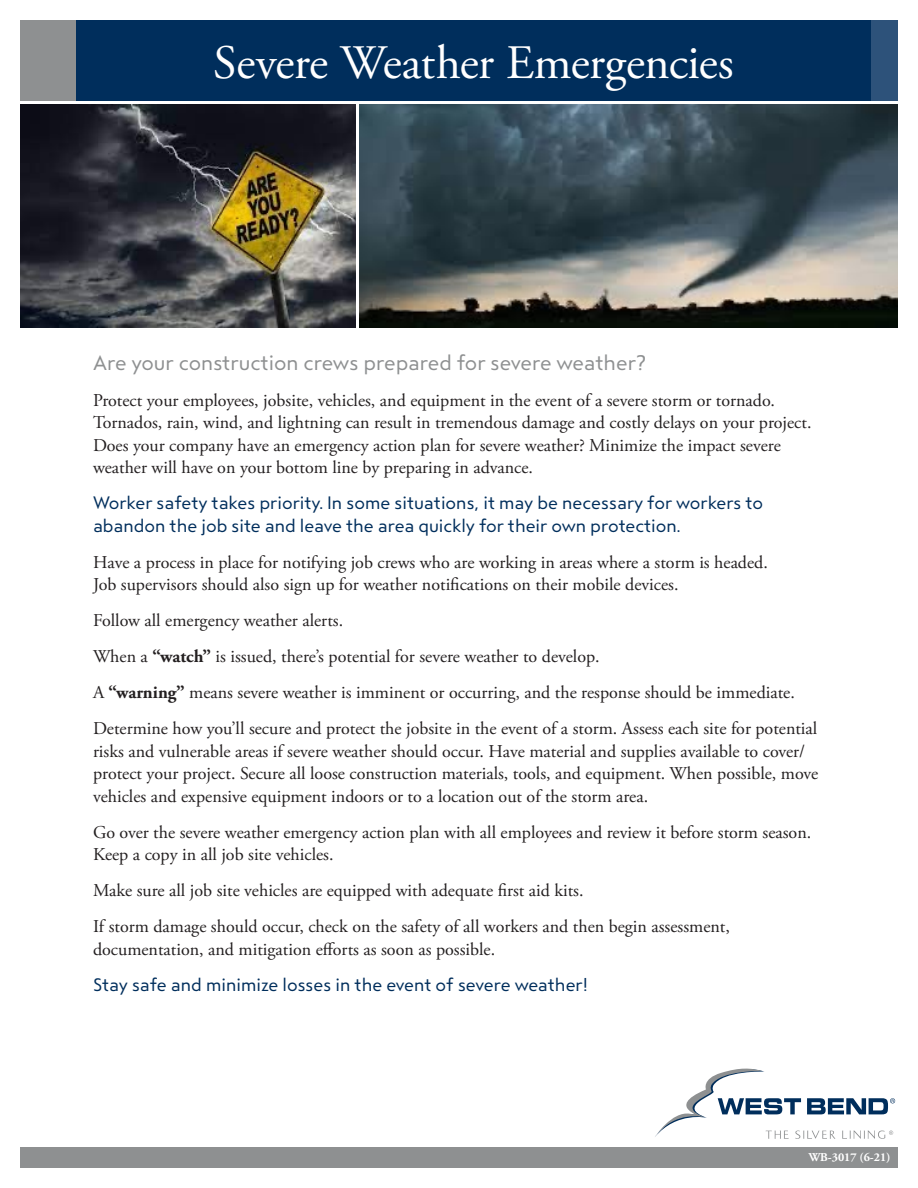
<style>
.page{position:relative;width:918px;height:1188px;background:#fff}
.page>*{position:absolute;margin:0;border:0;box-sizing:border-box;transform-origin:0 0}
.t1{font:48px "Adobe Garamond Pro";letter-spacing:-.015em;color:#fff}
.t2{font:21px "Steagal Re";color:#8e9091}
.t3{font:18px/22.5px "Adobe Garamond Pro";color:#231f20}
.t4{font:18px/22.5px "Steagal Re";color:#002e5c}
.t5{font:700 12px "Adobe Garamond Pro";color:#fff}
.s1{font-weight:700}
</style>
<div class="page">
<div style="left:76px;top:20px;width:795px;height:81px;background:#002e5c"></div>
<div style="left:871px;top:20px;width:27px;height:81px;background:#2d527a"></div>
<div style="left:20px;top:20px;width:56px;height:81px;background:#8e9091"></div>
<img style="left:20px;top:104px;width:336px;height:223px">
<img style="left:360px;top:104px;width:538px;height:223px">
<div style="left:20px;top:1148px;width:878px;height:20px;background:#8e9091"></div>
<svg style="left:655px;top:1069px;width:240px;height:70px"></svg>
<p class="t1" style="left:213px;top:34px;width:522px">Severe Weather Emergencies</p>
<p class="t2" style="left:93px;top:351px;width:555px">Are your construction crews prepared for severe weather?</p>
<p class="t3" style="left:93px;top:389px;width:720px">Protect your employees, jobsite, vehicles, and equipment in the event of a severe storm or tornado.<br>Tornados, rain, wind, and lightning can result in tremendous damage and costly delays on your project.<br>Does your company have an emergency action plan for severe weather? Minimize the impact severe weather will have on your bottom line by preparing in advance.</p>
<p class="t4" style="left:93px;top:492px;width:672px">Worker safety takes priority. In some situations, it may be necessary for workers to abandon the job site and leave the area quickly for their own protection.</p>
<p class="t3" style="left:93px;top:551px;width:676px">Have a process in place for notifying job crews who are working in areas where a storm is headed.<br>Job supervisors should also sign up for weather notifications on their mobile devices.</p>
<p class="t3" style="left:93px;top:610px;width:252px">Follow all emergency weather alerts.</p>
<p class="t3" style="left:93px;top:646px;width:508px">When a <span class="s1">“watch”</span> is issued, there’s potential for severe weather to develop.</p>
<p class="t3" style="left:93px;top:682px;width:703px">A <span class="s1">“warning”</span> means severe weather is imminent or occurring, and the response should be immediate.</p>
<p class="t3" style="left:93px;top:718px;width:727px">Determine how you’ll secure and protect the jobsite in the event of a storm. Assess each site for potential risks and vulnerable areas if severe weather should occur. Have material and supplies available to cover/ protect your project. Secure all loose construction materials, tools, and equipment. When possible, move vehicles and expensive equipment indoors or to a location out of the storm area.</p>
<p class="t3" style="left:93px;top:821px;width:720px">Go over the severe weather emergency action plan with all employees and review it before storm season.<br>Keep a copy in all job site vehicles.</p>
<p class="t3" style="left:93px;top:880px;width:492px">Make sure all job site vehicles are equipped with adequate first aid kits.</p>
<p class="t3" style="left:93px;top:916px;width:638px">If storm damage should occur, check on the safety of all workers and then begin assessment, documentation, and mitigation efforts as soon as possible.</p>
<p class="t4" style="left:93px;top:974px;width:496px">Stay safe and minimize losses in the event of severe weather!</p>
<p class="t5" style="left:809px;top:1150px;width:83px">WB-3017 (6-21)</p>
</div>
